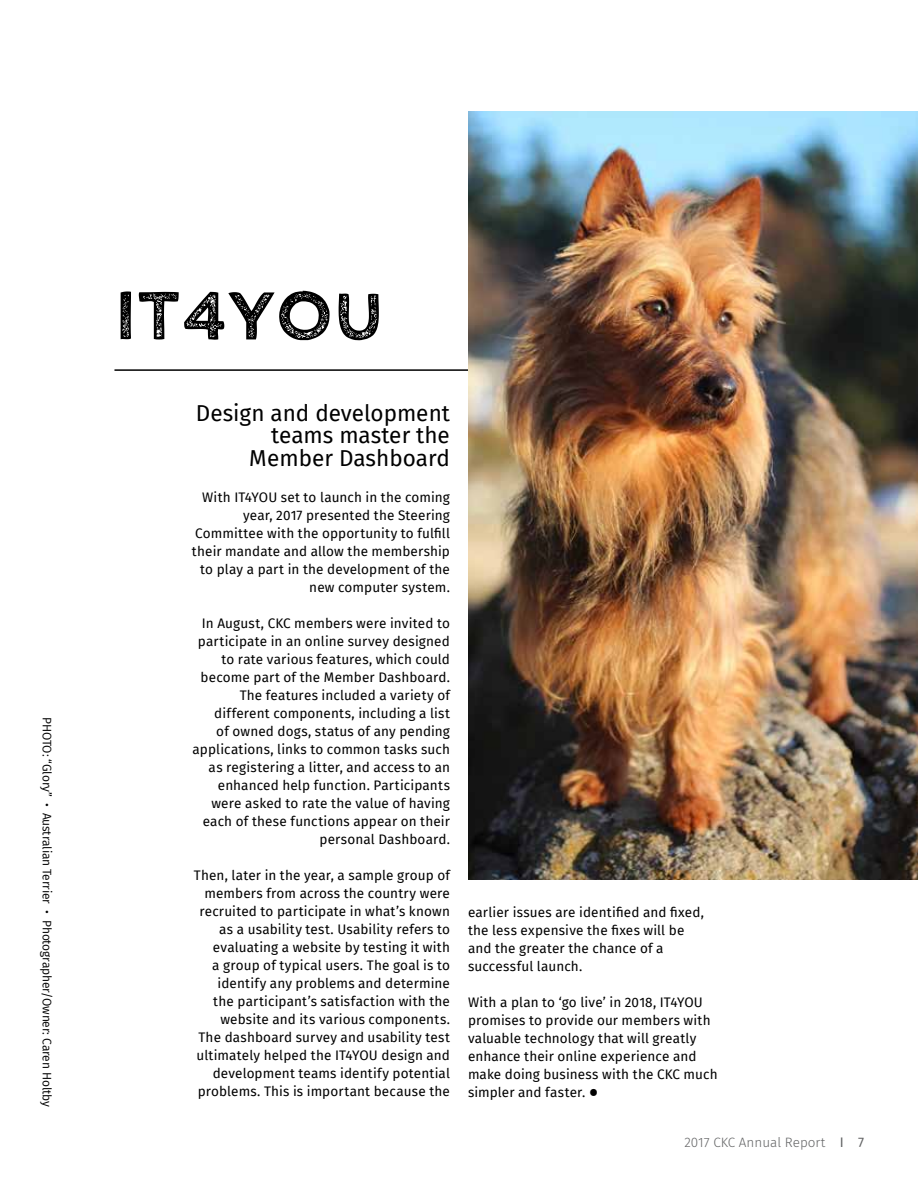
<style>
.page{position:relative;width:918px;height:1188px;background:#fff}
.page>*{position:absolute;margin:0;border:0;box-sizing:border-box;transform-origin:0 0}
.t1{font:67.5px "Wicked Grit";color:#000}
.t2{font:30px "Fira Sans";color:#000}
.t3{font:22.5px/22.5px "Fira Sans";color:#000;text-align:right}
.t4{font:13.5px/18px "Fira Sans";letter-spacing:.01em;color:#000;text-align:right}
.t5{font:300 13.5px "Fira Sans";color:#636465}
.t6{font:12px "Fira Sans";letter-spacing:-.01em;color:#000}
.s1{font-weight:400}
</style>
<div class="page">
<img style="left:468px;top:111px;width:450px;height:769px">
<hr style="left:114px;top:369px;width:354px;height:2px;background:#000">
<p class="t6" style="left:56px;top:717px;width:392px;rotate:90deg">PHOTO: “Glory” • Australian Terrier • Photographer/Owner: Caren Holtby</p>
<h1 class="t1" style="left:114px;top:272px;width:271px">IT4you</h1>
<h3 class="t3" style="left:196px;top:401px;width:256px">Design and development teams master the<br>Member Dashboard</h3>
<p class="t4" style="left:192px;top:488px;width:260px">With IT4YOU set to launch in the coming year, 2017 presented the Steering Committee with the opportunity to fulfill their mandate and allow the membership to play a part in the development of the new computer system.</p>
<p class="t4" style="left:193px;top:614px;width:259px">In August, CKC members were invited to participate in an online survey designed to rate various features, which could become part of the Member Dashboard.<br>The features included a variety of different components, including a list<br>of owned dogs, status of any pending applications, links to common tasks such as registering a litter, and access to an enhanced help function. Participants were asked to rate the value of having each of these functions appear on their personal Dashboard.</p>
<p class="t4" style="left:194px;top:866px;width:258px">Then, later in the year, a sample group of members from across the country were recruited to participate in what’s known as a usability test. Usability refers to evaluating a website by testing it with<br>a group of typical users. The goal is to identify any problems and determine the participant’s satisfaction with the website and its various components.<br>The dashboard survey and usability test ultimately helped the IT4YOU design and development teams identify potential problems. This is important because the</p>
<p class="t4" style="left:468px;top:903px;width:237px;text-align:left">earlier issues are identified and fixed, the less expensive the fixes will be and the greater the chance of a successful launch.</p>
<p class="t4" style="left:468px;top:993px;width:251px;text-align:left">With a plan to ‘go live’ in 2018, IT4YOU promises to provide our members with valuable technology that will greatly enhance their online experience and make doing business with the CKC much simpler and faster.</p>
<h2 class="t2" style="left:589px;top:1070px;width:11px">•</h2>
<p class="t5" style="left:684px;top:1132px;width:181px">2017 CKC Annual Report <span class="s1">I 7</span></p>
</div>
